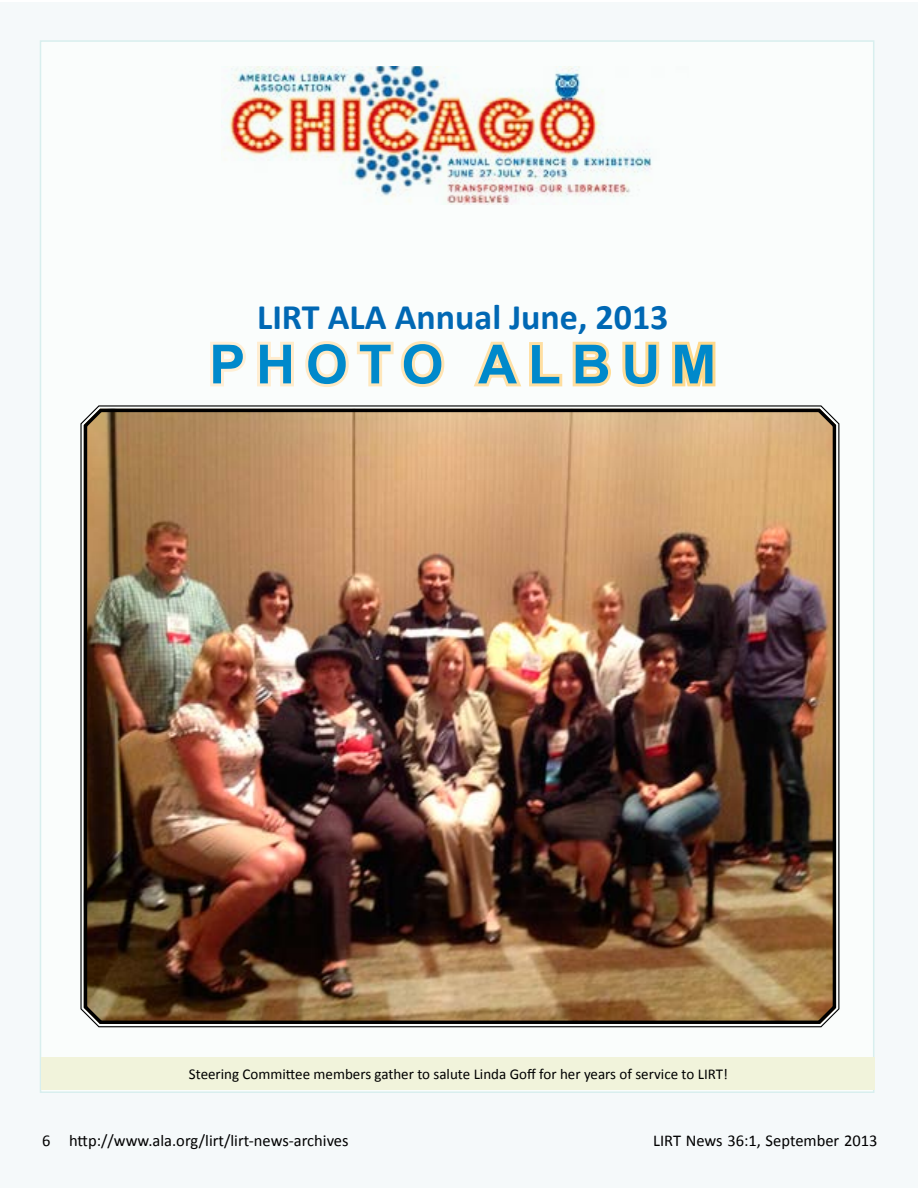
<style>
.page{position:relative;width:918px;height:1188px;background:#fff}
.page>*{position:absolute;margin:0;border:0;box-sizing:border-box;transform-origin:0 0}
.t1{font:700 54px "Arial";letter-spacing:.2em;color:#0089cb}
.t2{font:700 36px "Calibri";color:#0068b4}
.t3{font:16.5px "Calibri";color:#000}
.t4{font:15px "Calibri";color:#000}
</style>
<div class="page">
<div style="left:0;top:2px;width:918px;height:1186px;background:#f5f9fa"></div>
<div style="left:40px;top:40px;width:834px;height:1053px;background:#fafdfc;border:2px solid #d8efee"></div>
<svg style="left:210px;top:341px;width:235px;height:46px"></svg>
<svg style="left:474px;top:341px;width:186px;height:46px"></svg>
<svg style="left:672px;top:341px;width:44px;height:46px;background:#fddfa0"></svg>
<img style="left:226px;top:67px;width:426px;height:137px">
<img style="left:82px;top:406px;width:756px;height:620px">
<div style="left:42px;top:1057px;width:833px;height:33px;background:#f1f3db"></div>
<h2 class="t2" style="left:257px;top:294px;width:413px">LIRT ALA Annual June, 2013</h2>
<h1 class="t1" style="left:209px;top:328px;width:508px">PHOTO ALBUM</h1>
<p class="t4" style="left:189px;top:1065px;width:541px">Steering Committee members gather to salute Linda Goff for her years of service to LIRT!</p>
<p class="t3" style="left:42px;top:1130px;width:308px">6 http://www.ala.org/lirt/lirt-news-archives</p>
<p class="t3" style="left:653px;top:1130px;width:226px">LIRT News 36:1, September 2013</p>
</div>
